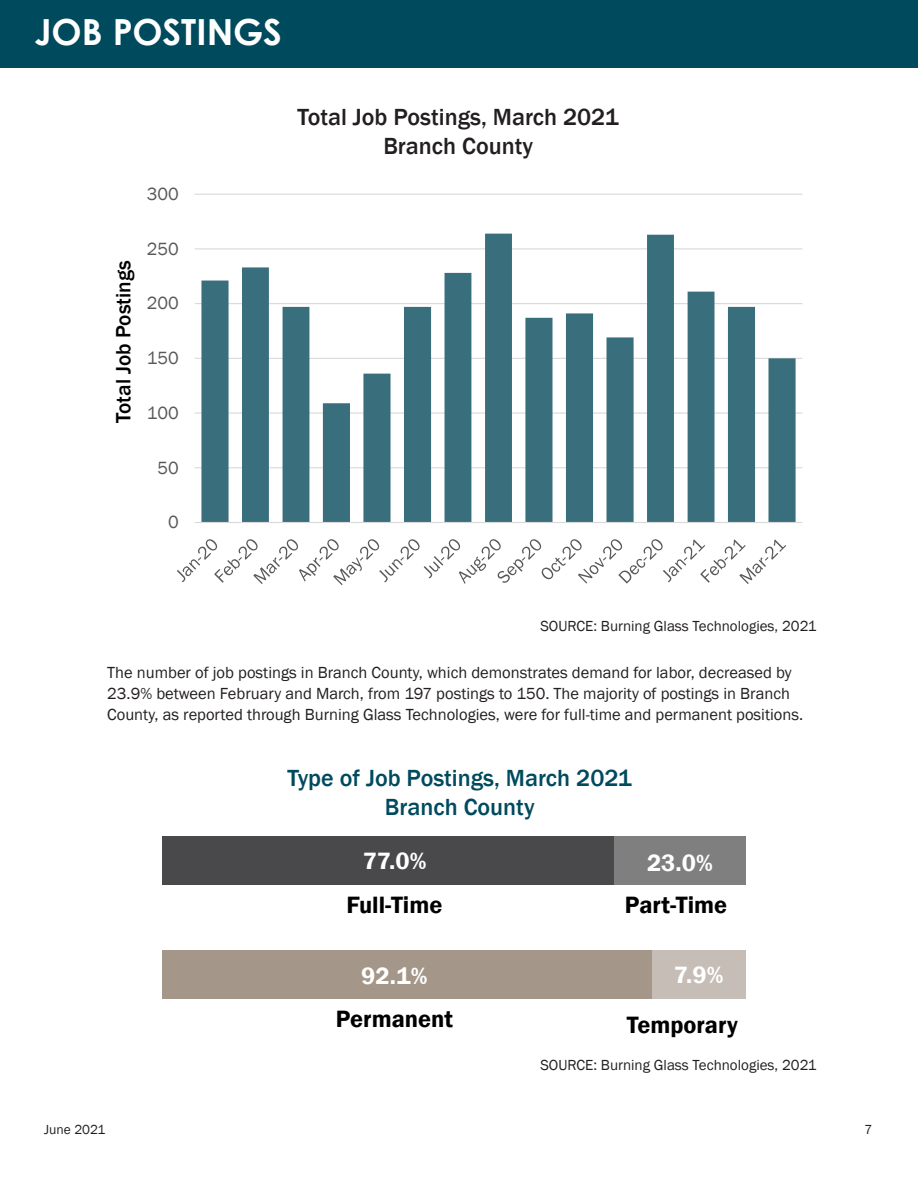
<style>
.page{position:relative;width:918px;height:1188px;background:#fff}
.page>*{position:absolute;margin:0;border:0;box-sizing:border-box;transform-origin:0 0}
.t1{font:700 36px "Century Gothic";color:#fff}
.t2{font:600 24.3px "Franklin Gothic";color:#000}
.t3{font:600 24.3px "Franklin Gothic";color:#fff}
.t4{font:500 24px "Franklin Gothic";color:#004a5e}
.t5{font:500 24px "Franklin Gothic";color:#231f20}
.t6{font:500 21.3px "Franklin Gothic";color:#000}
.t7{font:18.15px "Franklin Gothic";letter-spacing:.005em;color:#595959}
.body_text{font:16.5px/21px "Franklin Gothic";color:#231f20}
.Paragraph_Style_1{font:15px "Franklin Gothic";color:#231f20}
.t8{font:13.5px "Franklin Gothic";color:#231f20}
</style>
<div class="page">
<div style="left:0;top:0;width:918px;height:68px;background:#004a5e"></div>
<hr style="left:195px;top:467px;width:607px;height:1px;background:#d9d9d9">
<hr style="left:195px;top:412px;width:607px;height:2px;background:#d9d9d9">
<hr style="left:195px;top:358px;width:607px;height:1px;background:#d9d9d9">
<hr style="left:195px;top:303px;width:607px;height:1px;background:#d9d9d9">
<hr style="left:195px;top:248px;width:607px;height:1px;background:#d9d9d9">
<hr style="left:195px;top:194px;width:607px;height:1px;background:#d9d9d9">
<svg style="left:201px;top:234px;width:595px;height:288px"></svg>
<hr style="left:195px;top:522px;width:607px;height:1px;background:#d9d9d9">
<svg style="left:177px;top:539px;width:609px;height:46px"></svg>
<div style="left:162px;top:836px;width:584px;height:49px;background:#49484a"></div>
<div style="left:614px;top:836px;width:132px;height:49px;background:#7f7f7f"></div>
<div style="left:162px;top:950px;width:584px;height:48px;background:#a49688"></div>
<div style="left:652px;top:950px;width:94px;height:48px;background:#c6beb6"></div>
<p class="t1" style="left:34px;top:5px;width:249px">JOB POSTINGS</p>
<p class="t7" style="left:147px;top:183px;width:33px">300</p>
<p class="t6" style="left:110px;top:423px;width:164px;rotate:-90deg">Total Job Postings</p>
<p class="t7" style="left:147px;top:237px;width:33px">250</p>
<p class="t7" style="left:147px;top:292px;width:33px">200</p>
<p class="t7" style="left:147px;top:347px;width:33px">150</p>
<p class="t7" style="left:147px;top:402px;width:33px">100</p>
<p class="t7" style="left:158px;top:456px;width:23px">50</p>
<p class="t7" style="left:168px;top:511px;width:12px">0</p>
<p class="t5" style="left:298px;top:102px;width:323px">Total Job Postings, March 2021</p>
<p class="t5" style="left:383px;top:131px;width:151px">Branch County</p>
<p class="Paragraph_Style_1" style="left:540px;top:617px;width:278px">SOURCE: Burning Glass Technologies, 2021</p>
<p class="body_text" style="left:107px;top:662px;width:698px">The number of job postings in Branch County, which demonstrates demand for labor, decreased by<br>23.9% between February and March, from 197 postings to 150. The majority of postings in Branch<br>County, as reported through Burning Glass Technologies, were for full-time and permanent positions.</p>
<p class="t4" style="left:287px;top:764px;width:346px">Type of Job Postings, March 2021</p>
<p class="t4" style="left:385px;top:792px;width:151px">Branch County</p>
<p class="t3" style="left:363px;top:846px;width:65px">77.0%</p>
<p class="t3" style="left:647px;top:848px;width:67px">23.0%</p>
<p class="t2" style="left:346px;top:890px;width:98px">Full-Time</p>
<p class="t2" style="left:625px;top:890px;width:104px">Part-Time</p>
<p class="t3" style="left:361px;top:961px;width:68px">92.1%</p>
<p class="t3" style="left:674px;top:960px;width:51px">7.9%</p>
<p class="t2" style="left:336px;top:1004px;width:119px">Permanent</p>
<p class="t2" style="left:627px;top:1010px;width:112px">Temporary</p>
<p class="Paragraph_Style_1" style="left:540px;top:1056px;width:278px">SOURCE: Burning Glass Technologies, 2021</p>
<p class="t8" style="left:44px;top:1122px;width:63px">June 2021</p>
<p class="t8" style="left:864px;top:1122px;width:9px">7</p>
</div>
